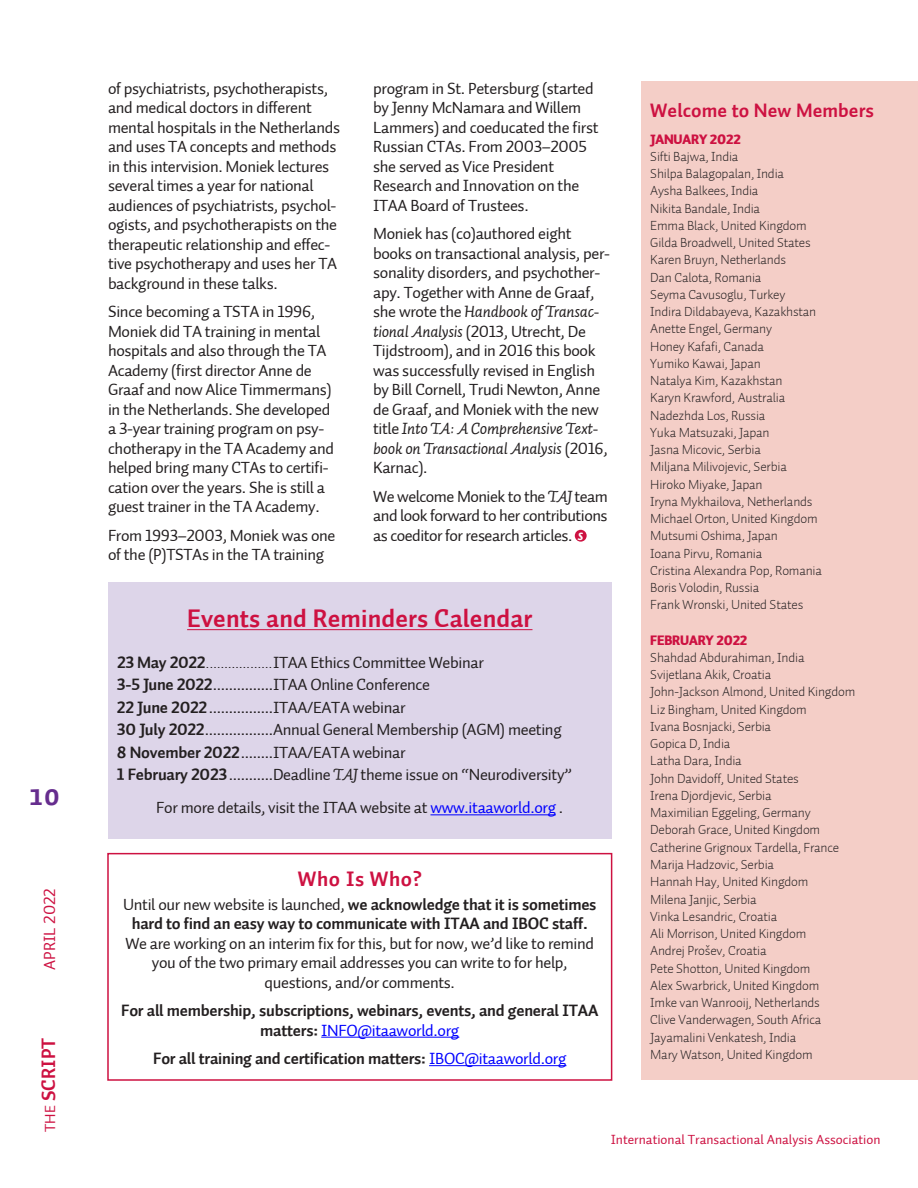
<style>
.page{position:relative;width:918px;height:1188px;background:#fff}
.page>*{position:absolute;margin:0;border:0;box-sizing:border-box;transform-origin:0 0}
.t1{font:30px "Auto 3 Bold Sm Cp";color:#662d8e}
.HD_4{font:25.5px "Auto 2 Bold LF";letter-spacing:.005em;color:#cd1141}
.HD_3a{font:21px "Auto 2 Bold LF";letter-spacing:.025em;color:#cd1141}
.HD_4-2{font:19.5px "Auto 2 Bold LF";letter-spacing:.005em;color:#cd1141}
.footer_date{font:700 19.5px "Auto 2";color:#cd1141}
.basic_body_text{font:16.5px/19.5px "Auto 2 Regular LF";letter-spacing:-.02em;color:#231f20}
.basic_body_text-2{font:16.5px/19.5px "Auto 2 Bold LF";letter-spacing:-.015em;color:#231f20;text-align:center}
.Calendar_text{font:16.5px "Auto 2 Regular LF";letter-spacing:-.02em;color:#231f20}
.footer_date-2{font:16.5px "Auto 2 Regular LF";color:#cd1141}
.NEW_members_list{font:13.5px "Auto 2 Light LF";letter-spacing:-.015em;color:#231f20}
.t2{font:13.5px "Auto 2 Regular LF";color:#cd1141}
.NEW_members_month{font:13.5px "Auto 2 Black LF";letter-spacing:-.015em;color:#cd1141}
.s1{font-family:"Auto 2 Regular LF";font-weight:400;font-size:15px}
.s2{font-family:"Auto 2 Italic LF"}
.s3{font-family:"Auto 2 Bold LF"}
.s4{font-family:"Auto 2 Light LF"}
.s5{color:#00f}
.s6{font-family:"Auto 2 Regular LF";color:#00f}
</style>
<div class="page">
<div style="left:575px;top:530px;width:12px;height:12px;background:#cd1141;border-radius:50%"></div>
<div style="left:641px;top:81px;width:277px;height:999px;background:#f4cec7"></div>
<div style="left:108px;top:582px;width:504px;height:257px;background:#ddd5e9"></div>
<hr style="left:187px;top:629px;width:345px;height:1px;background:#cd1141">
<hr style="left:430px;top:815px;width:126px;height:1px;background:#00f">
<hr style="left:321px;top:1037px;width:138px;height:1px;background:#00f">
<hr style="left:429px;top:1065px;width:137px;height:1px;background:#00f">
<div style="left:107px;top:853px;width:505px;height:228px;border:2px solid #cd1141"></div>
<h1 class="t1" style="left:28px;top:777px;width:33px">10</h1>
<p class="footer_date-2" style="left:39px;top:970px;width:83px;rotate:-90deg">APRIL 2022</p>
<p class="footer_date" style="left:36px;top:1132px;width:96px;rotate:-90deg"><span class="s1">THE</span> SCRIPT</p>
<p class="basic_body_text" style="left:108px;top:79px;width:234px">of psychiatrists, psychotherapists, and medical doctors in different mental hospitals in the Netherlands and uses TA concepts and methods in this intervision. Moniek lectures several times a year for national audiences of psychiatrists, psychol&shy;ogists, and psychotherapists on the therapeutic relationship and effec&shy;tive psychotherapy and uses her TA background in these talks.</p>
<p class="basic_body_text" style="left:108px;top:302px;width:228px">Since becoming a TSTA in 1996,<br>Moniek did TA training in mental hospitals and also through the TA<br>Academy (first director Anne de<br>Graaf and now Alice Timmermans) in the Netherlands. She developed a 3-year training program on psy&shy;chotherapy in the TA Academy and helped bring many CTAs to certifi&shy;cation over the years. She is still a guest trainer in the TA Academy.</p>
<p class="basic_body_text" style="left:108px;top:526px;width:229px">From 1993–2003, Moniek was one of the (P)TSTAs in the TA training</p>
<p class="basic_body_text" style="left:373px;top:79px;width:227px">program in St. Petersburg (started by Jenny McNamara and Willem<br>Lammers) and coeducated the first<br>Russian CTAs. From 2003–2005 she served as Vice President<br>Research and Innovation on the<br>ITAA Board of Trustees.</p>
<p class="basic_body_text" style="left:373px;top:224px;width:239px">Moniek has (co)authored eight books on transactional analysis, per&shy;sonality disorders, and psychother&shy;apy. Together with Anne de Graaf, she wrote the <span class="s2">Handbook of Transac&shy;tional Analysis</span> (2013, Utrecht, De Tijdstroom), and in 2016 this book was successfully revised in English by Bill Cornell, Trudi Newton, Anne de Graaf, and Moniek with the new title <span class="s2">Into TA: A Comprehensive Text&shy;book on Transactional Analysis</span> (2016, Karnac).</p>
<p class="basic_body_text" style="left:373px;top:487px;width:236px;text-align:justify">We welcome Moniek to the <span class="s2">TAJ</span> team and look forward to her contributions as coeditor for research articles.</p>
<p class="HD_4" style="left:187px;top:602px;width:347px">Events and Reminders Calendar</p>
<p class="Calendar_text" style="left:117px;top:652px;width:368px"><span class="s3">23 May 2022</span><span class="s4">..................</span>ITAA Ethics Committee Webinar</p>
<p class="Calendar_text" style="left:117px;top:675px;width:315px"><span class="s3">3-5 June 2022</span>...............ITAA Online Conference</p>
<p class="basic_body_text" style="left:117px;top:698px;width:290px"><span class="s3">22 June 2022</span>................ITAA/EATA webinar</p>
<p class="basic_body_text" style="left:117px;top:720px;width:446px"><span class="s3">30 July 2022</span>.................Annual General Membership (AGM) meeting</p>
<p class="basic_body_text" style="left:117px;top:743px;width:290px"><span class="s3">8 November 2022</span>........ITAA/EATA webinar</p>
<p class="basic_body_text" style="left:117px;top:765px;width:456px"><span class="s3">1 February 2023</span>...........Deadline <span class="s2">TAJ</span> theme issue on “Neurodiversity”</p>
<p class="basic_body_text" style="left:156px;top:798px;width:409px">For more details, visit the ITAA website at <span class="s5">www.itaaworld.org</span> .</p>
<p class="HD_3a" style="left:298px;top:865px;width:125px">Who Is Who?</p>
<p class="basic_body_text" style="left:123px;top:895px;width:475px;text-align:center">Until our new website is launched, <span class="s3">we acknowledge that it is sometimes hard to find an easy way to communicate with ITAA and IBOC staff.<br></span>We are working on an interim fix for this, but for now, we’d like to remind you of the two primary email addresses you can write to for help, questions, and/or comments.</p>
<p class="basic_body_text-2" style="left:121px;top:1001px;width:479px">For all membership, subscriptions, webinars, events, and general ITAA matters: <span class="s6">INFO@itaaworld.org</span></p>
<p class="basic_body_text-2" style="left:153px;top:1049px;width:415px">For all training and certification matters: <span class="s6">IBOC@itaaworld.org</span></p>
<p class="HD_4-2" style="left:650px;top:98px;width:225px">Welcome to New Members</p>
<p class="NEW_members_month" style="left:650px;top:130px;width:92px">JANUARY 2022</p>
<p class="NEW_members_list" style="left:650px;top:148px;width:90px">Sifti Bajwa, India</p>
<p class="NEW_members_list" style="left:650px;top:165px;width:135px">Shilpa Balagopalan, India</p>
<p class="NEW_members_list" style="left:650px;top:182px;width:110px">Aysha Balkees, India</p>
<p class="NEW_members_list" style="left:650px;top:200px;width:111px">Nikita Bandale, India</p>
<p class="NEW_members_list" style="left:650px;top:217px;width:158px">Emma Black, United Kingdom</p>
<p class="NEW_members_list" style="left:650px;top:234px;width:162px">Gilda Broadwell, United States</p>
<p class="NEW_members_list" style="left:650px;top:251px;width:137px">Karen Bruyn, Netherlands</p>
<p class="NEW_members_list" style="left:650px;top:269px;width:113px">Dan Calota, Romania</p>
<p class="NEW_members_list" style="left:650px;top:286px;width:137px">Seyma Cavusoglu, Turkey</p>
<p class="NEW_members_list" style="left:650px;top:303px;width:168px">Indira Dildabayeva, Kazakhstan</p>
<p class="NEW_members_list" style="left:650px;top:320px;width:123px">Anette Engel, Germany</p>
<p class="NEW_members_list" style="left:650px;top:338px;width:115px">Honey Kafafi, Canada</p>
<p class="NEW_members_list" style="left:650px;top:355px;width:112px">Yumiko Kawai, Japan</p>
<p class="NEW_members_list" style="left:650px;top:372px;width:134px">Natalya Kim, Kazakhstan</p>
<p class="NEW_members_list" style="left:650px;top:389px;width:137px">Karyn Krawford, Australia</p>
<p class="NEW_members_list" style="left:650px;top:407px;width:117px">Nadezhda Los, Russia</p>
<p class="NEW_members_list" style="left:650px;top:424px;width:121px">Yuka Matsuzaki, Japan</p>
<p class="NEW_members_list" style="left:650px;top:441px;width:112px">Jasna Micovic, Serbia</p>
<p class="NEW_members_list" style="left:650px;top:458px;width:138px">Miljana Milivojevic, Serbia</p>
<p class="NEW_members_list" style="left:650px;top:476px;width:114px">Hiroko Miyake, Japan</p>
<p class="NEW_members_list" style="left:650px;top:493px;width:164px">Iryna Mykhailova, Netherlands</p>
<p class="NEW_members_list" style="left:650px;top:510px;width:169px">Michael Orton, United Kingdom</p>
<p class="NEW_members_list" style="left:650px;top:527px;width:129px">Mutsumi Oshima, Japan</p>
<p class="NEW_members_list" style="left:650px;top:545px;width:114px">Ioana Pirvu, Romania</p>
<p class="NEW_members_list" style="left:650px;top:562px;width:173px">Cristina Alexandra Pop, Romania</p>
<p class="NEW_members_list" style="left:650px;top:579px;width:111px">Boris Volodin, Russia</p>
<p class="NEW_members_list" style="left:650px;top:596px;width:155px">Frank Wronski, United States</p>
<p class="NEW_members_month" style="left:650px;top:631px;width:99px">FEBRUARY 2022</p>
<p class="NEW_members_list" style="left:650px;top:649px;width:156px">Shahdad Abdurahiman, India</p>
<p class="NEW_members_list" style="left:650px;top:666px;width:123px">Svijetlana Akik, Croatia</p>
<p class="NEW_members_list" style="left:650px;top:683px;width:207px">John-Jackson Almond, United Kingdom</p>
<p class="NEW_members_list" style="left:650px;top:701px;width:158px">Liz Bingham, United Kingdom</p>
<p class="NEW_members_list" style="left:650px;top:718px;width:122px">Ivana Bosnjacki, Serbia</p>
<p class="NEW_members_list" style="left:650px;top:735px;width:82px">Gopica D, India</p>
<p class="NEW_members_list" style="left:650px;top:752px;width:93px">Latha Dara, India</p>
<p class="NEW_members_list" style="left:650px;top:770px;width:150px">John Davidoff, United States</p>
<p class="NEW_members_list" style="left:650px;top:787px;width:123px">Irena Djordjevic, Serbia</p>
<p class="NEW_members_list" style="left:650px;top:804px;width:162px">Maximilian Eggeling, Germany</p>
<p class="NEW_members_list" style="left:650px;top:821px;width:171px">Deborah Grace, United Kingdom</p>
<p class="NEW_members_list" style="left:650px;top:839px;width:190px">Catherine Grignoux Tardella, France</p>
<p class="NEW_members_list" style="left:650px;top:856px;width:125px">Marija Hadzovic, Serbia</p>
<p class="NEW_members_list" style="left:650px;top:873px;width:160px">Hannah Hay, United Kingdom</p>
<p class="NEW_members_list" style="left:650px;top:890px;width:108px">Milena Janjic, Serbia</p>
<p class="NEW_members_list" style="left:650px;top:908px;width:129px">Vinka Lesandric, Croatia</p>
<p class="NEW_members_list" style="left:650px;top:925px;width:158px">Ali Morrison, United Kingdom</p>
<p class="NEW_members_list" style="left:650px;top:942px;width:118px">Andrej Prošev, Croatia</p>
<p class="NEW_members_list" style="left:650px;top:959px;width:162px">Pete Shotton, United Kingdom</p>
<p class="NEW_members_list" style="left:650px;top:977px;width:171px">Alex Swarbrick, United Kingdom</p>
<p class="NEW_members_list" style="left:650px;top:994px;width:171px">Imke van Wanrooij, Netherlands</p>
<p class="NEW_members_list" style="left:650px;top:1011px;width:173px">Clive Vanderwagen, South Africa</p>
<p class="NEW_members_list" style="left:650px;top:1028px;width:148px">Jayamalini Venkatesh, India</p>
<p class="NEW_members_list" style="left:650px;top:1046px;width:164px">Mary Watson, United Kingdom</p>
<p class="t2" style="left:611px;top:1131px;width:271px">International Transactional Analysis Association</p>
</div>
